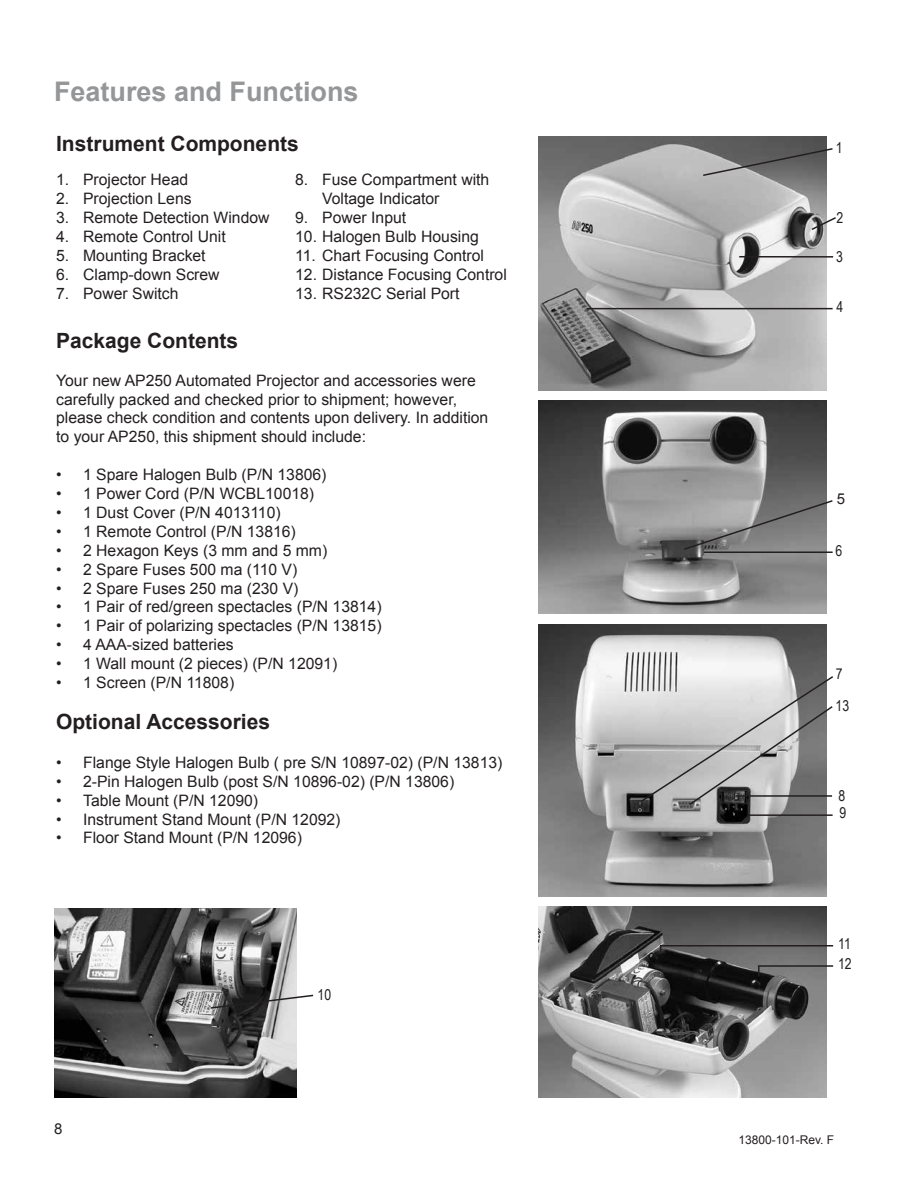
<style>
.page{position:relative;width:918px;height:1188px;background:#fff}
.page>*{position:absolute;margin:0;border:0;box-sizing:border-box;transform-origin:0 0}
.t1{font:700 27px "Arial";color:#949698}
.t2{font:700 21px "Arial";color:#231f20}
.t3{font:15.75px/18.9px "Arial";color:#231f20}
.t4{font:15px/16.8px "Arial Narrow";color:#231f20}
.t5{font:15px "Arial";color:#231f20}
.t6{font:12px "Arial";color:#231f20}
</style>
<div class="page">
<img style="left:539px;top:136px;width:287px;height:255px">
<svg style="left:701px;top:147px;width:132px;height:30px"></svg>
<hr style="left:739px;top:256px;width:94px;height:2px;background:#231f20">
<svg style="left:810px;top:216px;width:26px;height:15px"></svg>
<hr style="left:587px;top:308px;width:246px;height:1px;background:#231f20">
<img style="left:539px;top:400px;width:287px;height:214px">
<svg style="left:682px;top:499px;width:151px;height:52px"></svg>
<hr style="left:703px;top:551px;width:130px;height:2px;background:#231f20">
<img style="left:54px;top:908px;width:242px;height:189px">
<svg style="left:209px;top:994px;width:105px;height:16px"></svg>
<img style="left:539px;top:624px;width:287px;height:272px">
<hr style="left:748px;top:814px;width:85px;height:2px;background:#231f20">
<svg style="left:639px;top:675px;width:194px;height:132px"></svg>
<img style="left:539px;top:907px;width:287px;height:191px">
<hr style="left:660px;top:945px;width:173px;height:2px;background:#231f20">
<hr style="left:758px;top:965px;width:75px;height:2px;background:#231f20">
<svg style="left:758px;top:966px;width:2px;height:10px"></svg>
<h1 class="t1" style="left:54px;top:73px;width:306px">Features and Functions</h1>
<h2 class="t2" style="left:56px;top:130px;width:244px">Instrument Components</h2>
<p class="t3" style="left:56px;top:171px;width:134px">1. Projector Head</p>
<p class="t3" style="left:56px;top:190px;width:137px">2. Projection Lens</p>
<p class="t3" style="left:56px;top:208px;width:215px">3. Remote Detection Window</p>
<p class="t3" style="left:56px;top:227px;width:171px">4. Remote Control Unit</p>
<p class="t3" style="left:56px;top:246px;width:151px">5. Mounting Bracket</p>
<p class="t3" style="left:56px;top:265px;width:165px">6. Clamp-down Screw</p>
<p class="t3" style="left:56px;top:284px;width:124px">7. Power Switch</p>
<p class="t3" style="left:322px;top:171px;width:169px;text-indent:-27px">8. Fuse Compartment with<br>Voltage Indicator</p>
<p class="t3" style="left:295px;top:208px;width:113px">9. Power Input</p>
<p class="t3" style="left:295px;top:227px;width:185px">10. Halogen Bulb Housing</p>
<p class="t3" style="left:295px;top:246px;width:190px">11. Chart Focusing Control</p>
<p class="t3" style="left:295px;top:265px;width:213px">12. Distance Focusing Control</p>
<p class="t3" style="left:295px;top:284px;width:166px">13. RS232C Serial Port</p>
<h2 class="t2" style="left:56px;top:327px;width:184px">Package Contents</h2>
<p class="t3" style="left:56px;top:371px;width:434px">Your new AP250 Automated Projector and accessories were carefully packed and checked prior to shipment; however, please check condition and contents upon delivery. In addition to your AP250, this shipment should include:</p>
<p class="t3" style="left:56px;top:465px;width:272px">• 1 Spare Halogen Bulb (P/N 13806)</p>
<p class="t3" style="left:56px;top:484px;width:260px">• 1 Power Cord (P/N WCBL10018)</p>
<p class="t3" style="left:56px;top:503px;width:226px">• 1 Dust Cover (P/N 4013110)</p>
<p class="t3" style="left:56px;top:522px;width:241px">• 1 Remote Control (P/N 13816)</p>
<p class="t3" style="left:56px;top:541px;width:273px">• 2 Hexagon Keys (3 mm and 5 mm)</p>
<p class="t3" style="left:56px;top:560px;width:243px">• 2 Spare Fuses 500 ma (110 V)</p>
<p class="t3" style="left:56px;top:579px;width:244px">• 2 Spare Fuses 250 ma (230 V)</p>
<p class="t3" style="left:56px;top:598px;width:327px">• 1 Pair of red/green spectacles (P/N 13814)</p>
<p class="t3" style="left:56px;top:617px;width:327px">• 1 Pair of polarizing spectacles (P/N 13815)</p>
<p class="t3" style="left:56px;top:635px;width:179px">• 4 AAA-sized batteries</p>
<p class="t3" style="left:56px;top:654px;width:283px">• 1 Wall mount (2 pieces) (P/N 12091)</p>
<p class="t3" style="left:56px;top:673px;width:180px">• 1 Screen (P/N 11808)</p>
<h2 class="t2" style="left:56px;top:708px;width:215px">Optional Accessories</h2>
<p class="t3" style="left:56px;top:753px;width:448px">• Flange Style Halogen Bulb ( pre S/N 10897-02) (P/N 13813)</p>
<p class="t3" style="left:56px;top:772px;width:400px">• 2-Pin Halogen Bulb (post S/N 10896-02) (P/N 13806)</p>
<p class="t3" style="left:56px;top:791px;width:204px">• Table Mount (P/N 12090)</p>
<p class="t3" style="left:56px;top:810px;width:286px">• Instrument Stand Mount (P/N 12092)</p>
<p class="t3" style="left:56px;top:829px;width:247px">• Floor Stand Mount (P/N 12096)</p>
<p class="t5" style="left:54px;top:1119px;width:10px">8</p>
<p class="t4" style="left:318px;top:986px;width:15px">10</p>
<p class="t4" style="left:836px;top:139px;width:8px">1</p>
<p class="t4" style="left:837px;top:209px;width:8px">2</p>
<p class="t4" style="left:836px;top:248px;width:8px">3</p>
<p class="t4" style="left:836px;top:298px;width:8px">4</p>
<p class="t5" style="left:837px;top:489px;width:10px">5</p>
<p class="t4" style="left:835px;top:542px;width:8px">6</p>
<p class="t4" style="left:836px;top:665px;width:8px">7</p>
<p class="t4" style="left:836px;top:697px;width:15px">13</p>
<p class="t4" style="left:839px;top:787px;width:9px">8<br>9</p>
<p class="t4" style="left:838px;top:933px;width:15px;line-height:20.2px">11<br>12</p>
<p class="t6" style="left:738px;top:1132px;width:97px">13800-101-Rev. F</p>
</div>
